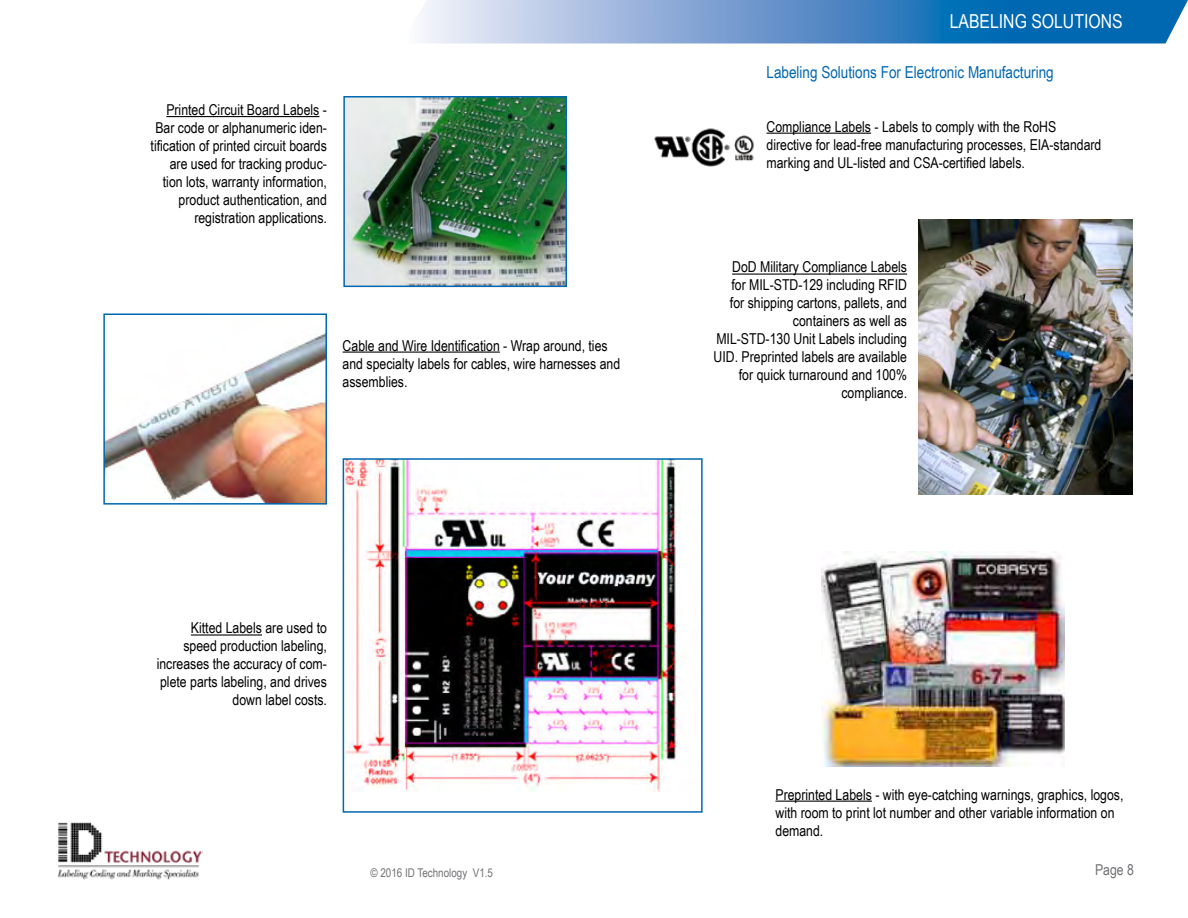
<style>
.page{position:relative;width:1188px;height:918px;background:#fff}
.page>*{position:absolute;margin:0;border:0;box-sizing:border-box;transform-origin:0 0}
.t1{font:19.2px "Arial Narrow";color:#fff}
.t2{font:16.5px "Arial Narrow";color:#0067b1}
.t3{font:15px/18px "Arial Narrow";color:#000}
.t4{font:15px "Arial Narrow";color:#717275}
.t5{font:12px "Arial Narrow";color:#717275}
</style>
<div class="page">
<img style="left:58px;top:822px;width:144px;height:58px">
<hr style="left:766px;top:133px;width:105px;height:1px;background:#000">
<img style="left:106px;top:333px;width:218px;height:169px">
<div style="left:103px;top:314px;width:224px;height:191px;border:2px solid #0067b1"></div>
<svg style="left:421px;top:0;width:767px;height:43px;background:#6098cc"></svg>
<img style="left:346px;top:461px;width:334px;height:331px">
<div style="left:343px;top:458px;width:360px;height:355px;border:2px solid #0067b1"></div>
<hr style="left:166px;top:116px;width:153px;height:1px;background:#000">
<img style="left:346px;top:99px;width:218px;height:185px">
<div style="left:343px;top:96px;width:224px;height:191px;border:2px solid #0067b1"></div>
<hr style="left:191px;top:634px;width:71px;height:2px;background:#000">
<hr style="left:343px;top:352px;width:157px;height:1px;background:#000">
<hr style="left:776px;top:801px;width:96px;height:1px;background:#000">
<img style="left:654px;top:128px;width:100px;height:39px">
<img style="left:919px;top:219px;width:213px;height:275px">
<hr style="left:732px;top:274px;width:175px;height:1px;background:#000">
<img style="left:821px;top:552px;width:243px;height:214px">
<p class="t3" style="left:151px;top:100px;width:178px;text-align:right">Printed Circuit Board Labels -<br>Bar code or alphanumeric iden&shy;tification of printed circuit boards are used for tracking produc&shy;tion lots, warranty information, product authentication, and registration applications.</p>
<p class="t3" style="left:343px;top:336px;width:279px">Cable and Wire Identification - Wrap around, ties and specialty labels for cables, wire harnesses and assemblies.</p>
<p class="t3" style="left:157px;top:619px;width:172px;text-align:right">Kitted Labels are used to speed production labeling, increases the accuracy of com&shy;plete parts labeling, and drives down label costs.</p>
<p class="t5" style="left:371px;top:864px;width:124px">© 2016 ID Technology V1.5</p>
<p class="t1" style="left:950px;top:7px;width:174px">LABELING SOLUTIONS</p>
<p class="t2" style="left:766px;top:60px;width:289px">Labeling Solutions For Electronic Manufacturing</p>
<p class="t3" style="left:766px;top:117px;width:336px">Compliance Labels - Labels to comply with the RoHS directive for lead-free manufacturing processes, EIA-standard marking and UL-listed and CSA-certified labels.</p>
<p class="t3" style="left:714px;top:258px;width:195px;text-align:right">DoD Military Compliance Labels<br>for MIL-STD-129 including RFID for shipping cartons, pallets, and containers as well as<br>MIL-STD-130 Unit Labels including<br>UID. Preprinted labels are available for quick turnaround and 100% compliance.</p>
<p class="t3" style="left:776px;top:785px;width:349px">Preprinted Labels - with eye-catching warnings, graphics, logos, with room to print lot number and other variable information on demand.</p>
<p class="t4" style="left:1095px;top:859px;width:40px">Page 8</p>
</div>
